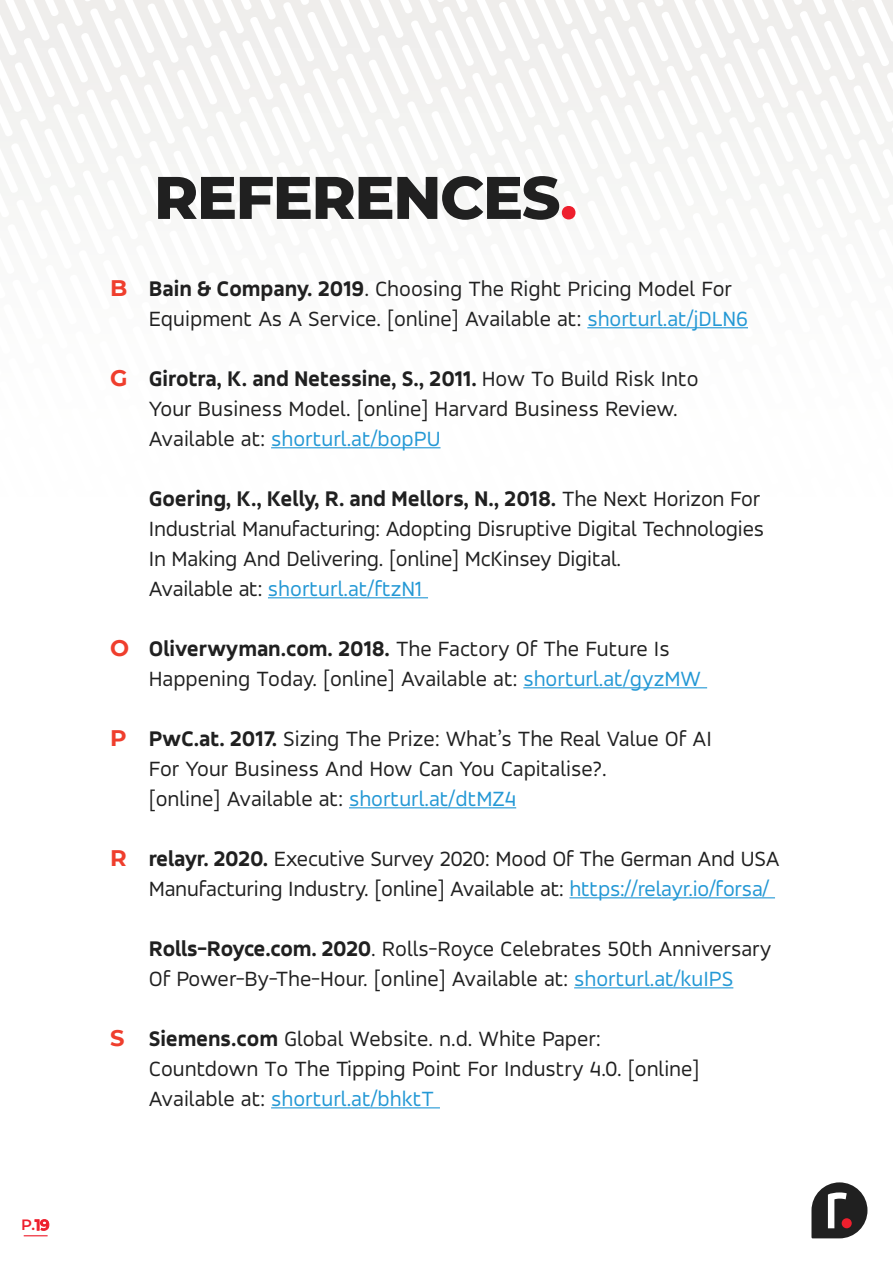
<style>
.page{position:relative;width:893px;height:1263px;background:#fff}
.page>*{position:absolute;margin:0;border:0;box-sizing:border-box;transform-origin:0 0}
.t1{font:800 60px "Montserrat";letter-spacing:-.025em;color:#202020}
.t2{font:22.5px/30px "Accord";color:#202020}
.t3{font:700 22.5px "Montserrat";color:#ef3e2d}
.t4{font:600 15px "Montserrat";color:#ee1f2d}
.s1{color:#ee1f2d}
.s2{font-weight:800}
.s3{font-family:"Montserrat"}
.s4{color:#2398d5}
</style>
<div class="page">
<svg style="left:553px;top:6px;width:337px;height:323px"></svg>
<svg style="left:811px;top:1182px;width:56px;height:56px"></svg>
<div style="left:842px;top:1218px;width:10px;height:10px;background:#ee1f2d;border-radius:50%"></div>
<hr style="left:587px;top:327px;width:161px;height:1px;background:#2398d5">
<hr style="left:271px;top:447px;width:169px;height:1px;background:#2398d5">
<hr style="left:268px;top:597px;width:160px;height:1px;background:#2398d5">
<hr style="left:523px;top:687px;width:184px;height:1px;background:#2398d5">
<hr style="left:349px;top:807px;width:167px;height:1px;background:#2398d5">
<hr style="left:569px;top:897px;width:206px;height:1px;background:#2398d5">
<hr style="left:574px;top:987px;width:159px;height:1px;background:#2398d5">
<hr style="left:271px;top:1107px;width:169px;height:1px;background:#2398d5">
<svg style="left:23px;top:1235px;width:25px;height:1px"></svg>
<p class="t4" style="left:21px;top:1214px;width:30px">P.19</p>
<h1 class="t1" style="left:154px;top:154px;width:425px">REFERENCES<span class="s1">.</span></h1>
<p class="t3" style="left:110px;top:271px;width:19px">B</p>
<p class="t3" style="left:110px;top:361px;width:19px">G</p>
<p class="t3" style="left:110px;top:631px;width:21px">O</p>
<p class="t3" style="left:110px;top:721px;width:18px">P</p>
<p class="t3" style="left:110px;top:841px;width:18px">R</p>
<p class="t3" style="left:110px;top:1021px;width:16px">S</p>
<p class="t2" style="left:149px;top:273px;width:601px"><span class="s2">Bain &amp; Company. 2019</span><span class="s3">.</span> Choosing The Right Pricing Model For<br>Equipment As A Service. [online] Available at: <span class="s4">shorturl.at/jDLN6</span></p>
<p class="t2" style="left:149px;top:363px;width:551px"><span class="s2">Girotra, K. and Netessine, S., 2011.</span> How To Build Risk Into<br>Your Business Model. [online] Harvard Business Review.<br>Available at: <span class="s4">shorturl.at/bopPU</span></p>
<p class="t2" style="left:149px;top:483px;width:617px"><span class="s2">Goering, K., Kelly, R. and Mellors, N., 2018.</span> The Next Horizon For Industrial Manufacturing: Adopting Disruptive Digital Technologies In Making And Delivering. [online] McKinsey Digital.<br>Available at: <span class="s4">shorturl.at/ftzN1</span></p>
<p class="t2" style="left:149px;top:633px;width:554px"><span class="s2">Oliverwyman.com. 2018.</span> The Factory Of The Future Is<br>Happening Today. [online] Available at: <span class="s4">shorturl.at/gyzMW</span></p>
<p class="t2" style="left:149px;top:723px;width:565px"><span class="s2">PwC.at. 2017.</span> Sizing The Prize: What’s The Real Value Of AI<br>For Your Business And How Can You Capitalise?.<br>[online] Available at: <span class="s4">shorturl.at/dtMZ4</span></p>
<p class="t2" style="left:149px;top:843px;width:632px"><span class="s2">relayr. 2020.</span> Executive Survey 2020: Mood Of The German And USA<br>Manufacturing Industry. [online] Available at: <span class="s4">https://relayr.io/forsa/</span></p>
<p class="t2" style="left:149px;top:933px;width:624px"><span class="s2">Rolls-Royce.com. 2020</span>. Rolls-Royce Celebrates 50th Anniversary<br>Of Power-By-The-Hour. [online] Available at: <span class="s4">shorturl.at/kuIPS</span></p>
<p class="t2" style="left:149px;top:1023px;width:552px"><span class="s2">Siemens.com</span> Global Website. n.d. White Paper:<br>Countdown To The Tipping Point For Industry 4.0. [online]<br>Available at: <span class="s4">shorturl.at/bhktT</span></p>
</div>
